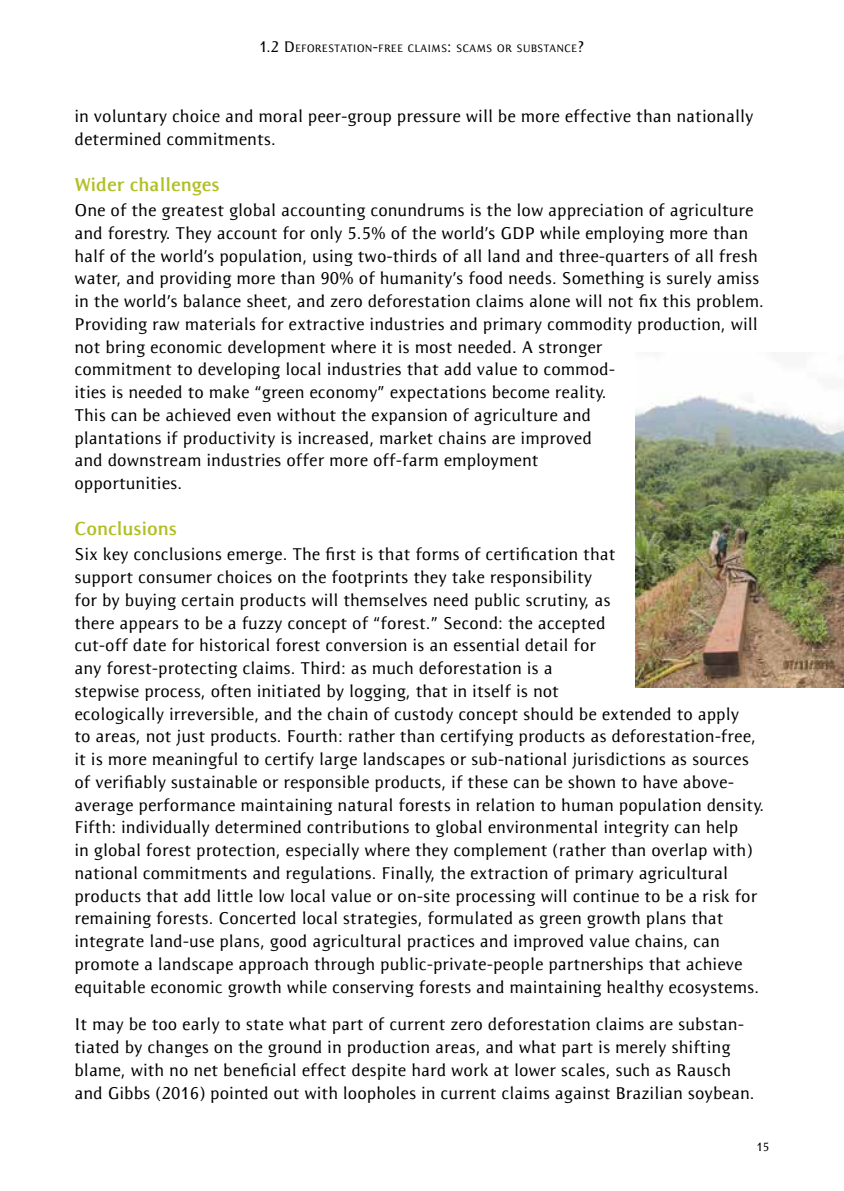
<style>
.page{position:relative;width:844px;height:1191px;background:#fff}
.page>*{position:absolute;margin:0;border:0;box-sizing:border-box;transform-origin:0 0}
.t1{font:700 19.25px "Resavska Sans ITC";color:#b1bf23}
.t2{font:500 17.5px/22.8px "Resavska Sans ITC";color:#000}
.t3{font:500 12.25px "Resavska Sans ITC";color:#000}
.t4{font:500 11.03px "Resavska Sans ITC";color:#000}
.s1{font-size:15.75px}
</style>
<div class="page">
<img style="left:635px;top:395px;width:208px;height:292px">
<p class="t4" style="left:259px;top:41px;width:327px"><span class="s1">1.2 D</span>EFORESTATION<span class="s1">-</span>FREE CLAIMS<span class="s1">:</span> SCAMS OR SUBSTANCE<span class="s1">?</span></p>
<p class="t2" style="left:74px;top:105px;width:680px">in voluntary choice and moral peer-group pressure will be more effective than nationally determined commitments.</p>
<p class="t1" style="left:74px;top:173px;width:147px">Wider challenges</p>
<p class="t2" style="left:74px;top:199px;width:691px">One of the greatest global accounting conundrums is the low appreciation of agriculture and forestry. They account for only 5.5% of the world’s GDP while employing more than half of the world’s population, using two-thirds of all land and three-quarters of all fresh water, and providing more than 90% of humanity’s food needs. Something is surely amiss in the world’s balance sheet, and zero deforestation claims alone will not fix this problem.<br>Providing raw materials for extractive industries and primary commodity production, will not bring economic development where it is most needed. A stronger<br>commitment to developing local industries that add value to commod-<br>ities is needed to make “green economy” expectations become reality.<br>This can be achieved even without the expansion of agriculture and<br>plantations if productivity is increased, market chains are improved<br>and downstream industries offer more off-farm employment<br>opportunities.</p>
<p class="t1" style="left:74px;top:517px;width:104px">Conclusions</p>
<p class="t2" style="left:74px;top:543px;width:691px">Six key conclusions emerge. The first is that forms of certification that<br>support consumer choices on the footprints they take responsibility<br>for by buying certain products will themselves need public scrutiny, as<br>there appears to be a fuzzy concept of “forest.” Second: the accepted<br>cut-off date for historical forest conversion is an essential detail for<br>any forest-protecting claims. Third: as much deforestation is a<br>stepwise process, often initiated by logging, that in itself is not<br>ecologically irreversible, and the chain of custody concept should be extended to apply<br>to areas, not just products. Fourth: rather than certifying products as deforestation-free, it is more meaningful to certify large landscapes or sub-national jurisdictions as sources of verifiably sustainable or responsible products, if these can be shown to have above&shy;average performance maintaining natural forests in relation to human population density.<br>Fifth: individually determined contributions to global environmental integrity can help<br>in global forest protection, especially where they complement (rather than overlap with) national commitments and regulations. Finally, the extraction of primary agricultural products that add little low local value or on-site processing will continue to be a risk for remaining forests. Concerted local strategies, formulated as green growth plans that integrate land-use plans, good agricultural practices and improved value chains, can promote a landscape approach through public-private-people partnerships that achieve equitable economic growth while conserving forests and maintaining healthy ecosystems.</p>
<p class="t2" style="left:74px;top:1013px;width:681px">It may be too early to state what part of current zero deforestation claims are substan&shy;tiated by changes on the ground in production areas, and what part is merely shifting blame, with no net beneficial effect despite hard work at lower scales, such as Rausch and Gibbs (2016) pointed out with loopholes in current claims against Brazilian soybean.</p>
<p class="t3" style="left:756px;top:1139px;width:15px">15</p>
</div>
